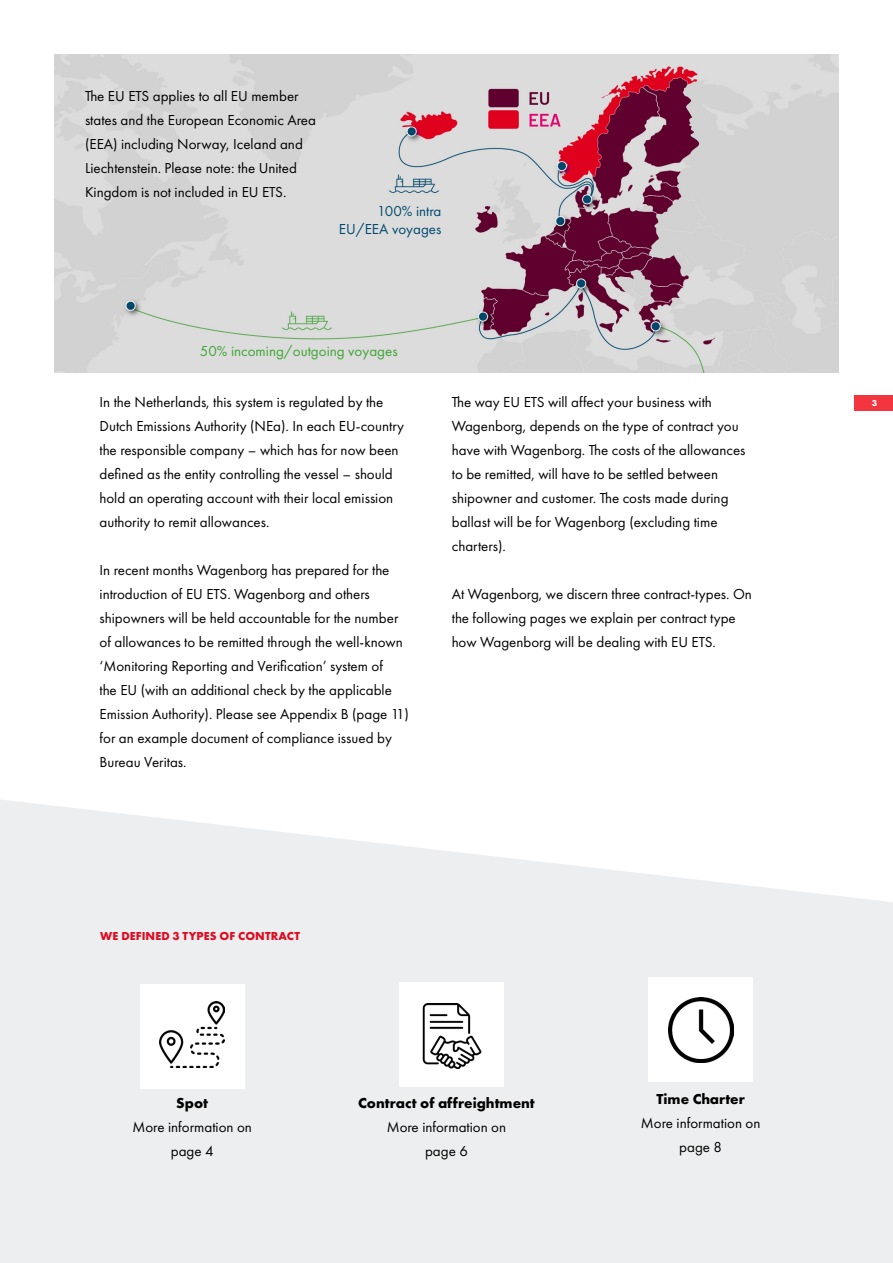
<style>
.page{position:relative;width:893px;height:1263px;background:#fff}
.page>*{position:absolute;margin:0;border:0;box-sizing:border-box;transform-origin:0 0}
.t1{font:15px/24px "Futura PT";color:#000}
.t2{font:700 15px "Futura PT";color:#000}
.t3{font:15px "Futura PT";color:#3fa535}
.t4{font:15px/18px "Futura PT";color:#004a6f;text-align:right}
.t5{font:700 12px "Futura PT";letter-spacing:.01em;color:#df0a1f}
.t6{font:700 9px "Futura PT";color:#fff}
</style>
<div class="page">
<div style="left:855px;top:395px;width:38px;height:16px;background:#f33540"></div>
<svg style="left:0;top:800px;width:893px;height:463px;background:#eff0f1"></svg>
<div style="left:140px;top:984px;width:104px;height:104px;background:#fff"></div>
<div style="left:649px;top:978px;width:104px;height:104px;background:#fff"></div>
<div style="left:400px;top:982px;width:104px;height:104px;background:#fff"></div>
<img style="left:160px;top:1002px;width:65px;height:65px">
<img style="left:668px;top:997px;width:65px;height:65px">
<img style="left:422px;top:1003px;width:60px;height:66px">
<img style="left:54px;top:54px;width:785px;height:318px">
<p class="t1" style="left:85px;top:84px;width:232px">The EU ETS applies to all EU member states and the European Economic Area (EEA) including Norway, Iceland and Liechtenstein. Please note: the United Kingdom is not included in EU ETS.</p>
<p class="t4" style="left:339px;top:202px;width:104px">100% intra<br>EU/EEA voyages</p>
<p class="t3" style="left:200px;top:342px;width:199px">50% incoming/outgoing voyages</p>
<p class="t1" style="left:100px;top:390px;width:306px">In the Netherlands, this system is regulated by the Dutch Emissions Authority (NEa). In each EU-country the responsible company – which has for now been defined as the entity controlling the vessel – should hold an operating account with their local emission authority to remit allowances.</p>
<p class="t1" style="left:100px;top:558px;width:311px">In recent months Wagenborg has prepared for the introduction of EU ETS. Wagenborg and others shipowners will be held accountable for the number of allowances to be remitted through the well-known ‘Monitoring Reporting and Verification’ system of<br>the EU (with an additional check by the applicable Emission Authority). Please see Appendix B (page 11) for an example document of compliance issued by Bureau Veritas.</p>
<p class="t1" style="left:452px;top:390px;width:295px">The way EU ETS will affect your business with Wagenborg, depends on the type of contract you have with Wagenborg. The costs of the allowances to be remitted, will have to be settled between shipowner and customer. The costs made during ballast will be for Wagenborg (excluding time charters).</p>
<p class="t1" style="left:452px;top:582px;width:302px">At Wagenborg, we discern three contract-types. On the following pages we explain per contract type how Wagenborg will be dealing with EU ETS.</p>
<p class="t5" style="left:100px;top:929px;width:201px">WE DEFINED 3 TYPES OF CONTRACT</p>
<p class="t2" style="left:176px;top:1094px;width:33px">Spot</p>
<p class="t1" style="left:133px;top:1115px;width:121px;text-align:center">More information on page 4</p>
<p class="t2" style="left:358px;top:1094px;width:178px">Contract of affreightment</p>
<p class="t1" style="left:387px;top:1115px;width:121px;text-align:center">More information on page 6</p>
<p class="t2" style="left:656px;top:1089px;width:90px">Time Charter</p>
<p class="t1" style="left:641px;top:1111px;width:121px;text-align:center">More information on page 8</p>
<p class="t6" style="left:872px;top:398px;width:7px">3</p>
</div>
